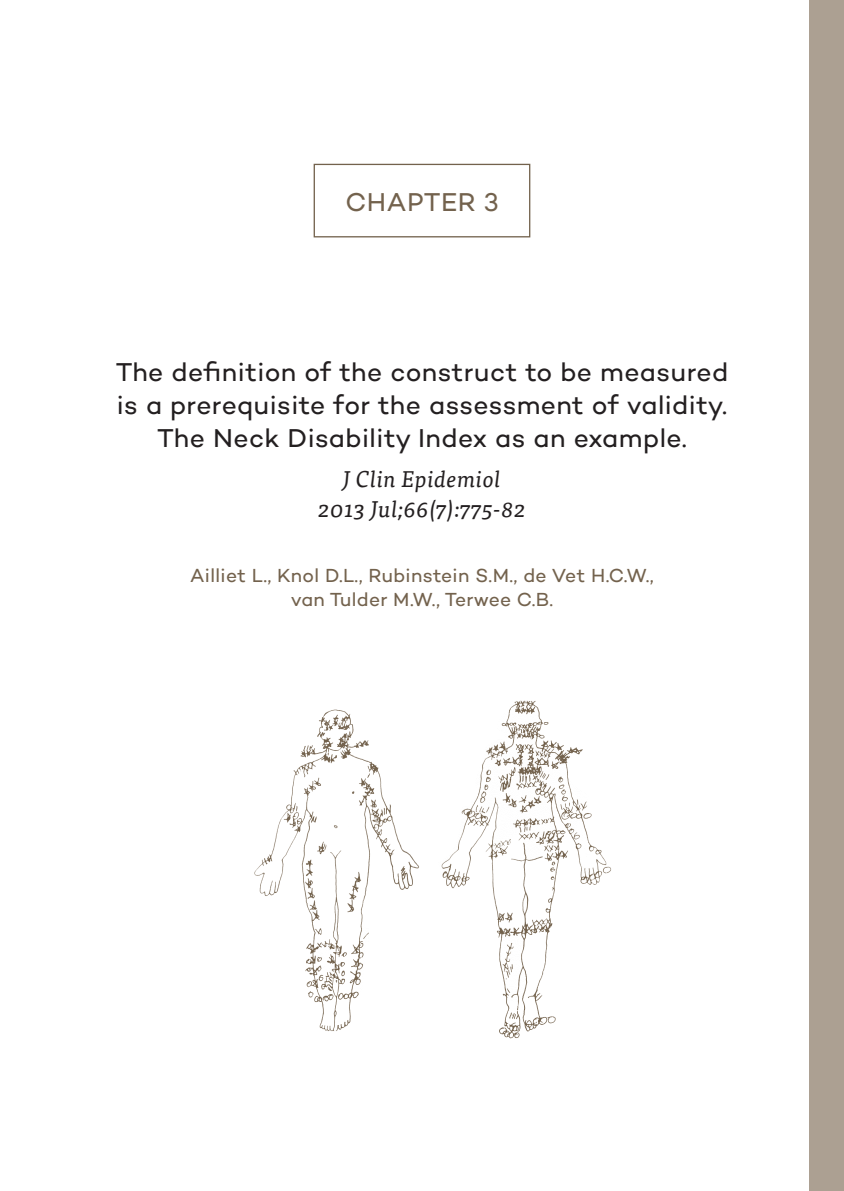
<style>
.page{position:relative;width:844px;height:1191px;background:#fff}
.page>*{position:absolute;margin:0;border:0;box-sizing:border-box;transform-origin:0 0}
.t1{font:26.25px/33.2px "Campton";letter-spacing:.015em;color:#231f20;text-align:center}
.t2{font:26.25px "Campton";letter-spacing:.02em;color:#73624d}
.t3{font:italic 22.75px/29.8px "Tisa Pro";letter-spacing:.02em;color:#231f20;text-align:center}
.t4{font:19.25px/24.5px "Campton";letter-spacing:.015em;color:#73624d;text-align:center}
</style>
<div class="page">
<img style="left:254px;top:700px;width:358px;height:339px">
<div style="left:809px;top:0;width:34px;height:1191px;background:#aca092"></div>
<div style="left:313px;top:164px;width:217px;height:73px;border:1px solid #73624d"></div>
<p class="t2" style="left:345px;top:186px;width:155px">CHAPTER 3</p>
<p class="t1" style="left:116px;top:354px;width:614px">The definition of the construct to be measured is a prerequisite for the assessment of validity.<br>The Neck Disability Index as an example.</p>
<p class="t3" style="left:318px;top:462px;width:209px">J Clin Epidemiol<br>2013 Jul;66(7):775-82</p>
<p class="t4" style="left:190px;top:562px;width:465px">Ailliet L., Knol D.L., Rubinstein S.M., de Vet H.C.W., van Tulder M.W., Terwee C.B.</p>
</div>
